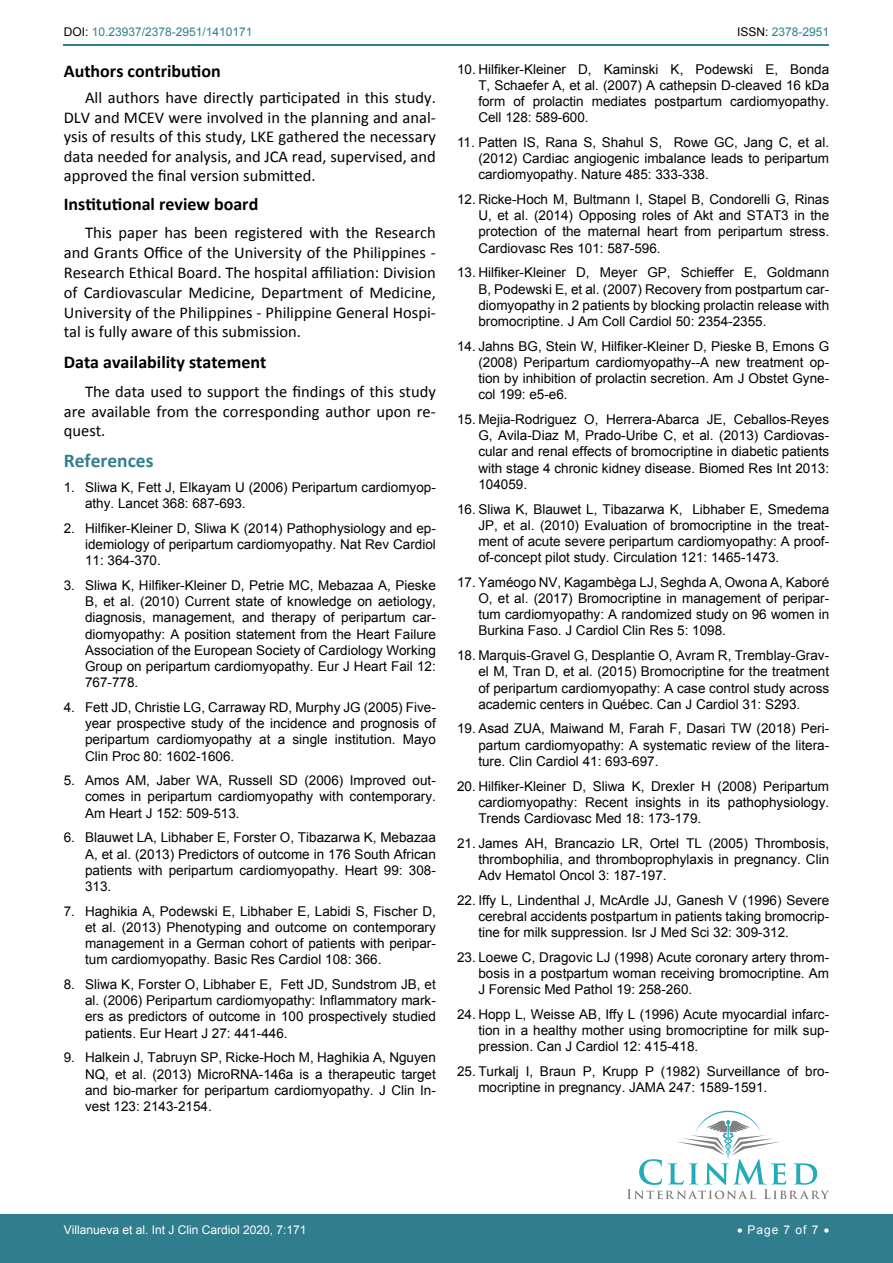
<style>
.page{position:relative;width:893px;height:1263px;background:#fff}
.page>*{position:absolute;margin:0;border:0;box-sizing:border-box;transform-origin:0 0}
.t1{font:700 19.5px "Calibri";color:#30808d}
.t2{font:700 18px "Calibri";color:#000}
.t3{font:16.5px/19.8px "Calibri";color:#000;text-align:justify}
.t4{font:13.5px/16.2px "Arial";color:#000;text-align:justify}
.t5{font:12px "Arial";color:#fff}
.t6{font:12px "Arial";color:#30808d}
.s1{color:#000}
</style>
<div class="page">
<hr style="left:64px;top:44px;width:765px;height:2px;background:#30808d">
<div style="left:0;top:1215px;width:893px;height:48px;background:#307d8d"></div>
<svg style="left:627px;top:1111px;width:202px;height:88px"></svg>
<p class="t6" style="left:64px;top:24px;width:190px"><span class="s1">DOI:</span> 10.23937/2378-2951/1410171</p>
<p class="t6" style="left:737px;top:24px;width:94px"><span class="s1">ISSN:</span> 2378-2951</p>
<h2 class="t2" style="left:64px;top:60px;width:158px">Authors contribution</h2>
<p class="t3" style="left:64px;top:88px;width:374px;text-indent:21px">All authors have directly participated in this study.<br>DLV and MCEV were involved in the planning and anal&shy;ysis of results of this study, LKE gathered the necessary data needed for analysis, and JCA read, supervised, and approved the final version submitted.</p>
<h2 class="t2" style="left:64px;top:193px;width:196px">Institutional review board</h2>
<p class="t3" style="left:64px;top:223px;width:374px;text-indent:21px">This paper has been registered with the Research and Grants Office of the University of the Philippines - Research Ethical Board. The hospital affiliation: Division of Cardiovascular Medicine, Department of Medicine, University of the Philippines - Philippine General Hospi&shy;tal is fully aware of this submission.</p>
<h2 class="t2" style="left:64px;top:351px;width:204px">Data availability statement</h2>
<p class="t3" style="left:64px;top:381px;width:374px;text-indent:21px">The data used to support the findings of this study are available from the corresponding author upon re&shy;quest.</p>
<h1 class="t1" style="left:64px;top:448px;width:91px">References</h1>
<p class="t4" style="left:85px;top:479px;width:352px;text-indent:-21px">1. Sliwa K, Fett J, Elkayam U (2006) Peripartum cardiomyop&shy;athy. Lancet 368: 687-693.</p>
<p class="t4" style="left:85px;top:520px;width:352px;text-indent:-21px">2. Hilfiker-Kleiner D, Sliwa K (2014) Pathophysiology and ep&shy;idemiology of peripartum cardiomyopathy. Nat Rev Cardiol 11: 364-370.</p>
<p class="t4" style="left:85px;top:577px;width:352px;text-indent:-21px">3. Sliwa K, Hilfiker-Kleiner D, Petrie MC, Mebazaa A, Pieske B, et al. (2010) Current state of knowledge on aetiology, diagnosis, management, and therapy of peripartum car&shy;diomyopathy: A position statement from the Heart Failure Association of the European Society of Cardiology Working Group on peripartum cardiomyopathy. Eur J Heart Fail 12:<br>767-778.</p>
<p class="t4" style="left:85px;top:699px;width:352px;text-indent:-21px">4. Fett JD, Christie LG, Carraway RD, Murphy JG (2005) Five&shy;year prospective study of the incidence and prognosis of peripartum cardiomyopathy at a single institution. Mayo Clin Proc 80: 1602-1606.</p>
<p class="t4" style="left:85px;top:772px;width:352px;text-indent:-21px">5. Amos AM, Jaber WA, Russell SD (2006) Improved out&shy;comes in peripartum cardiomyopathy with contemporary.<br>Am Heart J 152: 509-513.</p>
<p class="t4" style="left:85px;top:830px;width:352px;text-indent:-21px">6. Blauwet LA, Libhaber E, Forster O, Tibazarwa K, Mebazaa A, et al. (2013) Predictors of outcome in 176 South African patients with peripartum cardiomyopathy. Heart 99: 308- 313.</p>
<p class="t4" style="left:85px;top:903px;width:352px;text-indent:-21px">7. Haghikia A, Podewski E, Libhaber E, Labidi S, Fischer D, et al. (2013) Phenotyping and outcome on contemporary management in a German cohort of patients with peripar&shy;tum cardiomyopathy. Basic Res Cardiol 108: 366.</p>
<p class="t4" style="left:85px;top:976px;width:352px;text-indent:-21px">8. Sliwa K, Forster O, Libhaber E, Fett JD, Sundstrom JB, et al. (2006) Peripartum cardiomyopathy: Inflammatory mark&shy;ers as predictors of outcome in 100 prospectively studied patients. Eur Heart J 27: 441-446.</p>
<p class="t4" style="left:85px;top:1049px;width:352px;text-indent:-21px">9. Halkein J, Tabruyn SP, Ricke-Hoch M, Haghikia A, Nguyen NQ, et al. (2013) MicroRNA-146a is a therapeutic target and bio-marker for peripartum cardiomyopathy. J Clin In&shy;vest 123: 2143-2154.</p>
<p class="t4" style="left:478px;top:61px;width:352px;text-indent:-21px">10. Hilfiker-Kleiner D, Kaminski K, Podewski E, Bonda T, Schaefer A, et al. (2007) A cathepsin D-cleaved 16 kDa form of prolactin mediates postpartum cardiomyopathy.<br>Cell 128: 589-600.</p>
<p class="t4" style="left:478px;top:134px;width:352px;text-indent:-21px">11. Patten IS, Rana S, Shahul S, Rowe GC, Jang C, et al. (2012) Cardiac angiogenic imbalance leads to peripartum cardiomyopathy. Nature 485: 333-338.</p>
<p class="t4" style="left:478px;top:191px;width:352px;text-indent:-21px">12. Ricke-Hoch M, Bultmann I, Stapel B, Condorelli G, Rinas U, et al. (2014) Opposing roles of Akt and STAT3 in the protection of the maternal heart from peripartum stress.<br>Cardiovasc Res 101: 587-596.</p>
<p class="t4" style="left:478px;top:265px;width:352px;text-indent:-21px">13. Hilfiker-Kleiner D, Meyer GP, Schieffer E, Goldmann B, Podewski E, et al. (2007) Recovery from postpartum car&shy;diomyopathy in 2 patients by blocking prolactin release with bromocriptine. J Am Coll Cardiol 50: 2354-2355.</p>
<p class="t4" style="left:478px;top:338px;width:352px;text-indent:-21px">14. Jahns BG, Stein W, Hilfiker-Kleiner D, Pieske B, Emons G (2008) Peripartum cardiomyopathy--A new treatment op&shy;tion by inhibition of prolactin secretion. Am J Obstet Gyne&shy;col 199: e5-e6.</p>
<p class="t4" style="left:478px;top:411px;width:352px;text-indent:-21px">15. Mejia-Rodriguez O, Herrera-Abarca JE, Ceballos-Reyes G, Avila-Diaz M, Prado-Uribe C, et al. (2013) Cardiovas&shy;cular and renal effects of bromocriptine in diabetic patients with stage 4 chronic kidney disease. Biomed Res Int 2013:<br>104059.</p>
<p class="t4" style="left:478px;top:501px;width:352px;text-indent:-21px">16. Sliwa K, Blauwet L, Tibazarwa K, Libhaber E, Smedema JP, et al. (2010) Evaluation of bromocriptine in the treat&shy;ment of acute severe peripartum cardiomyopathy: A proof&shy;of-concept pilot study. Circulation 121: 1465-1473.</p>
<p class="t4" style="left:478px;top:574px;width:352px;text-indent:-21px">17. Yaméogo NV, Kagambèga LJ, Seghda A, Owona A, Kaboré O, et al. (2017) Bromocriptine in management of peripar&shy;tum cardiomyopathy: A randomized study on 96 women in Burkina Faso. J Cardiol Clin Res 5: 1098.</p>
<p class="t4" style="left:478px;top:647px;width:352px;text-indent:-21px">18. Marquis-Gravel G, Desplantie O, Avram R, Tremblay-Grav&shy;el M, Tran D, et al. (2015) Bromocriptine for the treatment of peripartum cardiomyopathy: A case control study across academic centers in Québec. Can J Cardiol 31: S293.</p>
<p class="t4" style="left:478px;top:721px;width:352px;text-indent:-21px">19. Asad ZUA, Maiwand M, Farah F, Dasari TW (2018) Peri&shy;partum cardiomyopathy: A systematic review of the litera&shy;ture. Clin Cardiol 41: 693-697.</p>
<p class="t4" style="left:478px;top:778px;width:352px;text-indent:-21px">20. Hilfiker-Kleiner D, Sliwa K, Drexler H (2008) Peripartum cardiomyopathy: Recent insights in its pathophysiology.<br>Trends Cardiovasc Med 18: 173-179.</p>
<p class="t4" style="left:478px;top:835px;width:352px;text-indent:-21px">21. James AH, Brancazio LR, Ortel TL (2005) Thrombosis, thrombophilia, and thromboprophylaxis in pregnancy. Clin Adv Hematol Oncol 3: 187-197.</p>
<p class="t4" style="left:478px;top:892px;width:352px;text-indent:-21px">22. Iffy L, Lindenthal J, McArdle JJ, Ganesh V (1996) Severe cerebral accidents postpartum in patients taking bromocrip&shy;tine for milk suppression. Isr J Med Sci 32: 309-312.</p>
<p class="t4" style="left:478px;top:949px;width:352px;text-indent:-21px">23. Loewe C, Dragovic LJ (1998) Acute coronary artery throm&shy;bosis in a postpartum woman receiving bromocriptine. Am J Forensic Med Pathol 19: 258-260.</p>
<p class="t4" style="left:478px;top:1006px;width:352px;text-indent:-21px">24. Hopp L, Weisse AB, Iffy L (1996) Acute myocardial infarc&shy;tion in a healthy mother using bromocriptine for milk sup&shy;pression. Can J Cardiol 12: 415-418.</p>
<p class="t4" style="left:478px;top:1063px;width:352px;text-indent:-21px">25. Turkalj I, Braun P, Krupp P (1982) Surveillance of bro&shy;mocriptine in pregnancy. JAMA 247: 1589-1591.</p>
<p class="t5" style="left:64px;top:1221px;width:244px">Villanueva et al. Int J Clin Cardiol 2020, 7:171</p>
<p class="t5" style="left:737px;top:1221px;width:94px">• Page 7 of 7 •</p>
</div>
